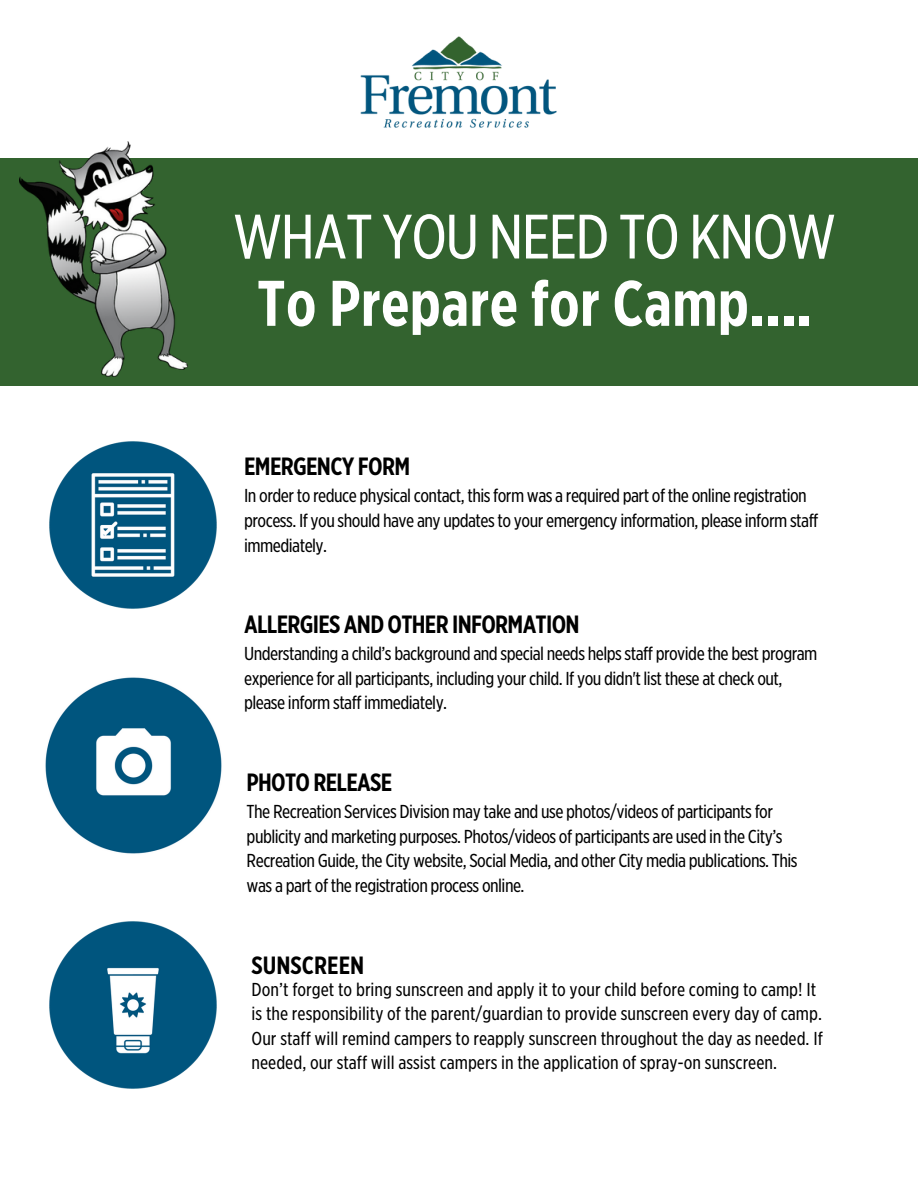
<style>
.page{position:relative;width:918px;height:1188px;background:#fff}
.page>*{position:absolute;margin:0;border:0;box-sizing:border-box;transform-origin:0 0}
.t1{font:700 61.8px "Gotham X Narr S Sm";color:#fff}
.t2{font:60.15px "Gotham X Narr S Sm";letter-spacing:-.03em;color:#fff}
.t3{font:700 24px "Gotham X Narr S Sm";letter-spacing:-.03em;color:#000}
.t4{font:700 24px "Gotham X Narr S Sm";color:#000}
.t5{font:18px/24.8px "Gotham X Narr S Sm";letter-spacing:-.03em;color:#000}
.t6{font:18px/24.5px "Gotham X Narr S Sm";color:#000}
</style>
<div class="page">
<div style="left:0;top:159px;width:918px;height:227px;background:#33632f"></div>
<img style="left:332px;top:36px;width:254px;height:123px">
<img style="left:20px;top:141px;width:167px;height:235px">
<img style="left:49px;top:441px;width:168px;height:168px">
<img style="left:49px;top:921px;width:168px;height:168px">
<img style="left:45px;top:677px;width:177px;height:177px">
<h2 class="t2" style="left:233px;top:201px;width:605px">WHAT YOU NEED TO KNOW</h2>
<h1 class="t1" style="left:257px;top:267px;width:557px">To Prepare for Camp....</h1>
<h3 class="t3" style="left:244px;top:452px;width:168px">EMERGENCY FORM</h3>
<p class="t5" style="left:244px;top:483px;width:576px">In order to reduce physical contact, this form was a required part of the online registration process. If you should have any updates to your emergency information, please inform staff immediately.</p>
<h3 class="t3" style="left:244px;top:610px;width:337px">ALLERGIES AND OTHER INFORMATION</h3>
<p class="t5" style="left:244px;top:641px;width:575px">Understanding a child’s background and special needs helps staff provide the best program experience for all participants, including your child. If you didn't list these at check out, please inform staff immediately.</p>
<h3 class="t3" style="left:247px;top:768px;width:147px">PHOTO RELEASE</h3>
<p class="t5" style="left:247px;top:799px;width:552px">The Recreation Services Division may take and use photos/videos of participants for publicity and marketing purposes. Photos/videos of participants are used in the City’s Recreation Guide, the City website, Social Media, and other City media publications. This was a part of the registration process online.</p>
<h3 class="t4" style="left:252px;top:951px;width:114px">SUNSCREEN</h3>
<p class="t6" style="left:252px;top:977px;width:573px">Don’t forget to bring sunscreen and apply it to your child before coming to camp! It is the responsibility of the parent/guardian to provide sunscreen every day of camp.<br>Our staff will remind campers to reapply sunscreen throughout the day as needed. If needed, our staff will assist campers in the application of spray-on sunscreen.</p>
</div>
